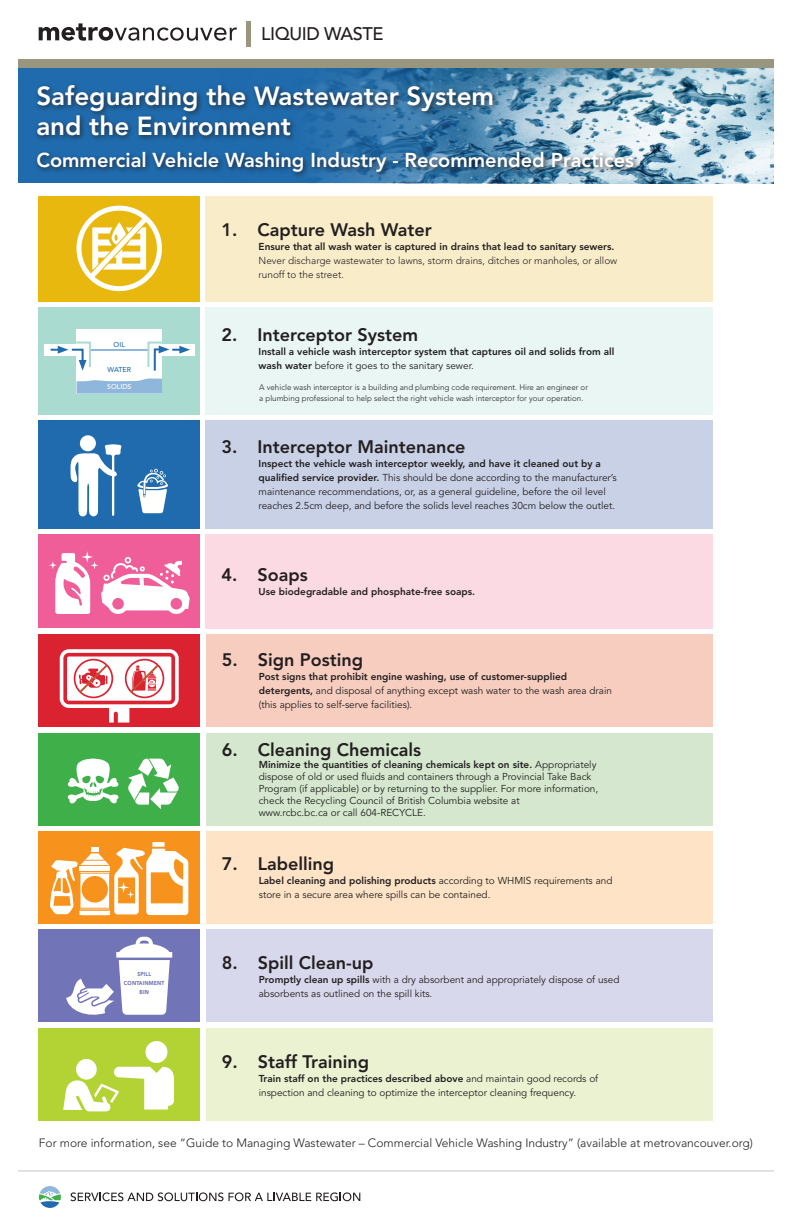
<style>
.page{position:relative;width:792px;height:1224px;background:#fff}
.page>*{position:absolute;margin:0;border:0;box-sizing:border-box;transform-origin:0 0}
.t1{font:800 26px/30px "Avenir LT Std";color:#fff}
.t2{font:800 20px "Avenir LT Std";color:#fff}
.t3{font:500 18.1px "Avenir LT Std";letter-spacing:-.025em;color:#231f20}
.t4{font:800 18px "Avenir LT Std";color:#231f20}
.t5{font:300 12px "Avenir LT Std";color:#231f20}
.t6{font:10px/14px "Avenir LT Std";color:#231f20}
.t7{font:800 10px/14px "Avenir LT Std";color:#231f20}
.t8{font:300 10px/14px "Avenir LT Std";color:#231f20}
.t9{font:300 8px/11px "Avenir LT Std";color:#231f20}
.t10{font:500 7px "Avenir LT Std";color:#1f6bad}
.t11{font:500 7px "Avenir LT Std";color:#fff}
.t12{font:900 5.7px/9px "Avenir LT Std";letter-spacing:.03em;color:#7174b7;text-align:center;scale:.9 1}
.s1{font-weight:400}
.s2{font-weight:800}
</style>
<div class="page">
<div style="left:18px;top:68px;width:756px;height:115px;background:#1f6bad"></div>
<img style="left:318px;top:68px;width:456px;height:115px">
<div style="left:206px;top:634px;width:507px;height:93px;background:#f7cdbf"></div>
<div style="left:206px;top:733px;width:507px;height:93px;background:#d5e8cf"></div>
<div style="left:206px;top:831px;width:507px;height:93px;background:#fee3c6"></div>
<div style="left:206px;top:929px;width:507px;height:93px;background:#d8d8ec"></div>
<div style="left:206px;top:1028px;width:507px;height:93px;background:#eaf2d1"></div>
<div style="left:206px;top:196px;width:507px;height:106px;background:#f9ecc9"></div>
<div style="left:206px;top:308px;width:507px;height:107px;background:#eaf6f3"></div>
<div style="left:206px;top:420px;width:507px;height:109px;background:#c9d1e7"></div>
<div style="left:206px;top:534px;width:507px;height:95px;background:#fbdae4"></div>
<div style="left:33px;top:81px;width:607px;height:98px;background:#231f20;opacity:.8"></div>
<div style="left:38px;top:634px;width:162px;height:93px;background:#db2230"></div>
<div style="left:38px;top:196px;width:162px;height:106px;background:#e8b80e"></div>
<div style="left:38px;top:733px;width:162px;height:93px;background:#3eaf49"></div>
<div style="left:38px;top:308px;width:162px;height:107px;background:#a9dbd0"></div>
<svg style="left:82px;top:209px;width:73px;height:78px"></svg>
<div style="left:76px;top:206px;width:86px;height:85px;border:5px solid #fff;border-radius:50%"></div>
<div style="left:38px;top:831px;width:162px;height:93px;background:#f7931d"></div>
<div style="left:38px;top:420px;width:162px;height:109px;background:#1f6bad"></div>
<div style="left:38px;top:929px;width:162px;height:93px;background:#7174b7"></div>
<div style="left:38px;top:534px;width:162px;height:94px;background:#f05e99"></div>
<div style="left:38px;top:1028px;width:162px;height:93px;background:#b3d234"></div>
<svg style="left:128px;top:759px;width:51px;height:50px"></svg>
<svg style="left:67px;top:758px;width:52px;height:46px"></svg>
<div style="left:80px;top:435px;width:16px;height:16px;background:#fff;border-radius:50%"></div>
<svg style="left:71px;top:444px;width:51px;height:72px"></svg>
<svg style="left:137px;top:469px;width:31px;height:44px"></svg>
<svg style="left:39px;top:1186px;width:22px;height:22px"></svg>
<svg style="left:70px;top:1192px;width:290px;height:9px"></svg>
<hr style="left:18px;top:1170px;width:756px;height:2px;background:#d1d2d4">
<div style="left:18px;top:60px;width:756px;height:8px;background:#98967e"></div>
<svg style="left:39px;top:23px;width:198px;height:18px"></svg>
<hr style="left:246px;top:22px;width:4px;height:25px;background:#98967e">
<div style="left:44px;top:344px;width:33px;height:11px;background:#fff"></div>
<div style="left:162px;top:344px;width:32px;height:11px;background:#fff"></div>
<div style="left:77px;top:329px;width:85px;height:65px;background:#fff"></div>
<svg style="left:77px;top:379px;width:85px;height:15px"></svg>
<hr style="left:90px;top:349px;width:58px;height:1px;background:#8fb6db">
<svg style="left:49px;top:551px;width:141px;height:63px"></svg>
<svg style="left:50px;top:842px;width:138px;height:73px"></svg>
<svg style="left:66px;top:937px;width:106px;height:78px"></svg>
<svg style="left:60px;top:649px;width:119px;height:74px"></svg>
<div style="left:76px;top:1059px;width:21px;height:21px;background:#fff;border-radius:50%"></div>
<div style="left:145px;top:1041px;width:22px;height:22px;background:#fff;border-radius:50%"></div>
<svg style="left:63px;top:1067px;width:111px;height:44px"></svg>
<svg style="left:51px;top:341px;width:41px;height:30px"></svg>
<svg style="left:146px;top:341px;width:44px;height:30px"></svg>
<h3 class="t3" style="left:261px;top:24px;width:124px">LIQUID WASTE</h3>
<h1 class="t1" style="left:36px;top:81px;width:459px">Safeguarding the Wastewater System and the Environment</h1>
<h2 class="t2" style="left:36px;top:149px;width:599px">Commercial Vehicle Washing Industry - Recommended Practices</h2>
<p class="t10" style="left:114px;top:341px;width:13px">OIL</p>
<p class="t10" style="left:108px;top:365px;width:25px">WATER</p>
<p class="t11" style="left:107px;top:383px;width:26px">SOLIDS</p>
<p class="t12" style="left:124px;top:969px;width:47px">SPILL<br>CONTAINMENT<br>BIN</p>
<h3 class="t4" style="left:222px;top:219px;width:212px">1. Capture Wash Water</h3>
<p class="t7" style="left:259px;top:240px;width:357px">Ensure that all wash water is captured in drains that lead to sanitary sewers.</p>
<p class="t8" style="left:259px;top:254px;width:360px">Never discharge wastewater to lawns, storm drains, ditches or manholes, or allow runoff to the street.</p>
<h3 class="t4" style="left:222px;top:324px;width:198px">2. Interceptor System</h3>
<p class="t7" style="left:259px;top:344px;width:357px">Install a vehicle wash interceptor system that captures oil and solids from all wash water <span class="s1">before it goes to the sanitary sewer.</span></p>
<p class="t9" style="left:259px;top:381px;width:330px">A vehicle wash interceptor is a building and plumbing code requirement. Hire an engineer or a plumbing professional to help select the right vehicle wash interceptor for your operation.</p>
<h3 class="t4" style="left:222px;top:437px;width:246px">3. Interceptor Maintenance</h3>
<p class="t6" style="left:259px;top:457px;width:360px"><span class="s2">Inspect the vehicle wash interceptor weekly, and have it cleaned out by a qualified service provider.</span> This should be done according to the manufacturer’s maintenance recommendations, or, as a general guideline, before the oil level reaches 2.5cm deep, and before the solids level reaches 30cm below the outlet.</p>
<h3 class="t4" style="left:222px;top:564px;width:88px">4. Soaps</h3>
<p class="t7" style="left:259px;top:585px;width:218px">Use biodegradable and phosphate-free soaps.</p>
<h3 class="t4" style="left:222px;top:649px;width:143px">5. Sign Posting</h3>
<p class="t6" style="left:259px;top:670px;width:355px"><span class="s2">Post signs that prohibit engine washing, use of customer‑supplied detergents,</span> and disposal of anything except wash water to the wash area drain (this applies to self‑serve facilities).</p>
<h3 class="t4" style="left:222px;top:739px;width:201px">6. Cleaning Chemicals</h3>
<p class="t6" style="left:259px;top:759px;width:341px;line-height:12px"><span class="s2">Minimize the quantities of cleaning chemicals kept on site.</span> Appropriately dispose of old or used fluids and containers through a Provincial Take Back Program (if applicable) or by returning to the supplier. For more information, check the Recycling Council of British Columbia website at<br>www.rcbc.bc.ca or call 604-RECYCLE.</p>
<h3 class="t4" style="left:222px;top:853px;width:114px">7. Labelling</h3>
<p class="t6" style="left:259px;top:874px;width:355px"><span class="s2">Label cleaning and polishing products</span> according to WHMIS requirements and store in a secure area where spills can be contained.</p>
<h3 class="t4" style="left:222px;top:952px;width:153px">8. Spill Clean-up</h3>
<p class="t6" style="left:259px;top:972px;width:362px"><span class="s2">Promptly clean up spills</span> with a dry absorbent and appropriately dispose of used absorbents as outlined on the spill kits.</p>
<h3 class="t4" style="left:222px;top:1051px;width:149px">9. Staff Training</h3>
<p class="t6" style="left:259px;top:1072px;width:341px"><span class="s2">Train staff on the practices described above</span> and maintain good records of inspection and cleaning to optimize the interceptor cleaning frequency.</p>
<p class="t5" style="left:39px;top:1136px;width:716px">For more information, see “Guide to Managing Wastewater – Commercial Vehicle Washing Industry” (available at metrovancouver.org)</p>
</div>
